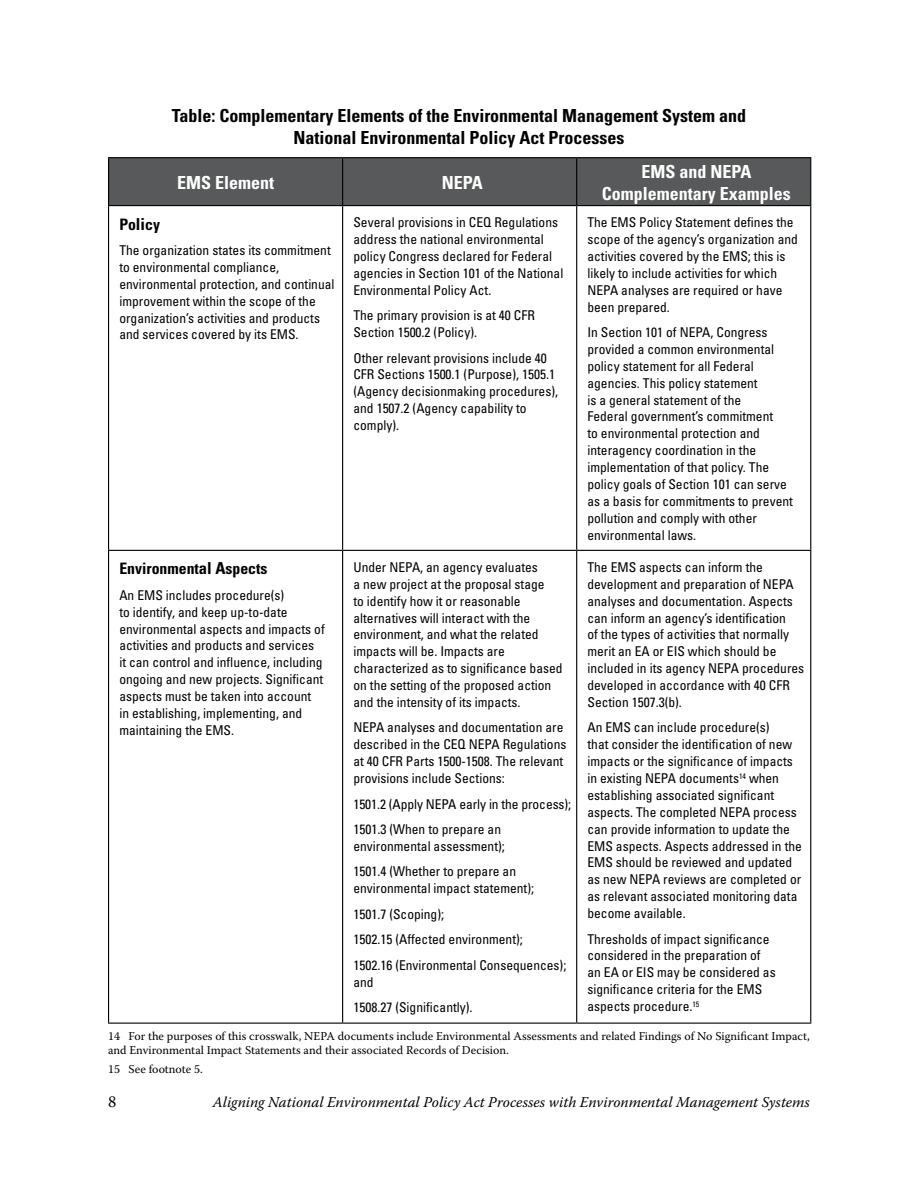
<style>
.page{position:relative;width:918px;height:1188px;background:#fff}
.page>*{position:absolute;margin:0;border:0;box-sizing:border-box;transform-origin:0 0}
.t1{font:700 condensed 18px/21.6px "Univers";color:#000;text-align:center}
.t2{font:700 condensed 18px/21.6px "Univers";color:#fff;text-align:center}
.t3{font:700 condensed 15.75px "Univers";color:#000}
.t4{font:italic 15px "Warnock Pro";color:#000}
.t5{font:condensed 13.5px/16.8px "Univers";color:#000}
.t6{font:12px/14.4px "Warnock Pro";color:#000}
.s1{font-size:16.5px}
</style>
<div class="page">
<div style="left:109px;top:158px;width:701px;height:47px;background:#58595b"></div>
<hr style="left:108px;top:157px;width:235px;height:1px;background:#000">
<hr style="left:108px;top:158px;width:1px;height:47px;background:#000">
<hr style="left:343px;top:157px;width:234px;height:1px;background:#000">
<hr style="left:342px;top:158px;width:1px;height:47px;background:#000">
<hr style="left:577px;top:157px;width:234px;height:1px;background:#000">
<hr style="left:576px;top:158px;width:1px;height:47px;background:#000">
<hr style="left:810px;top:158px;width:1px;height:47px;background:#000">
<hr style="left:108px;top:205px;width:235px;height:1px;background:#000">
<hr style="left:108px;top:206px;width:1px;height:344px;background:#000">
<hr style="left:343px;top:205px;width:234px;height:1px;background:#000">
<hr style="left:342px;top:206px;width:1px;height:344px;background:#000">
<hr style="left:577px;top:205px;width:234px;height:1px;background:#000">
<hr style="left:576px;top:206px;width:1px;height:344px;background:#000">
<hr style="left:810px;top:206px;width:1px;height:344px;background:#000">
<hr style="left:108px;top:550px;width:235px;height:1px;background:#000">
<hr style="left:108px;top:551px;width:1px;height:472px;background:#000">
<hr style="left:343px;top:550px;width:234px;height:1px;background:#000">
<hr style="left:342px;top:551px;width:1px;height:472px;background:#000">
<hr style="left:577px;top:550px;width:234px;height:1px;background:#000">
<hr style="left:576px;top:551px;width:1px;height:472px;background:#000">
<hr style="left:810px;top:551px;width:1px;height:472px;background:#000">
<hr style="left:108px;top:1023px;width:235px;height:1px;background:#000">
<hr style="left:343px;top:1023px;width:234px;height:1px;background:#000">
<hr style="left:577px;top:1023px;width:234px;height:1px;background:#000">
<h1 class="t1" style="left:172px;top:105px;width:576px">Table: Complementary Elements of the Environmental Management System and<br>National Environmental Policy Act Processes</h1>
<h1 class="t2" style="left:177px;top:172px;width:99px">EMS Element</h1>
<h1 class="t2" style="left:442px;top:172px;width:43px">NEPA</h1>
<h1 class="t2" style="left:602px;top:161px;width:190px">EMS and NEPA<br>Complementary Examples</h1>
<p class="t3" style="left:119px;top:214px;width:42px">Po<span class="s1">li</span>cy</p>
<p class="t5" style="left:119px;top:242px;width:217px">The organization states its commitment to environmental compliance, environmental protection, and continual improvement within the scope of the organization’s activities and products and services covered by its EMS.</p>
<p class="t3" style="left:119px;top:559px;width:150px">Environment<span class="s1">al A</span>spects</p>
<p class="t5" style="left:119px;top:586px;width:207px">An EMS includes procedure(s)<br>to identify, and keep up-to-date environmental aspects and impacts of activities and products and services<br>it can control and influence, including ongoing and new projects. Significant aspects must be taken into account<br>in establishing, implementing, and maintaining the EMS.</p>
<p class="t5" style="left:353px;top:214px;width:211px">Several provisions in CEQ Regulations address the national environmental policy Congress declared for Federal agencies in Section 101 of the National Environmental Policy Act.</p>
<p class="t5" style="left:353px;top:307px;width:183px">The primary provision is at 40 CFR<br>Section 1500.2 (Policy).</p>
<p class="t5" style="left:353px;top:349px;width:206px">Other relevant provisions include 40<br>CFR Sections 1500.1 (Purpose), 1505.1 (Agency decisionmaking procedures), and 1507.2 (Agency capability to comply).</p>
<p class="t5" style="left:353px;top:559px;width:211px">Under NEPA, an agency evaluates<br>a new project at the proposal stage<br>to identify how it or reasonable alternatives will interact with the environment, and what the related impacts will be. Impacts are characterized as to significance based on the setting of the proposed action and the intensity of its impacts.</p>
<p class="t5" style="left:353px;top:719px;width:215px">NEPA analyses and documentation are described in the CEQ NEPA Regulations at 40 CFR Parts 1500-1508. The relevant provisions include Sections:</p>
<p class="t5" style="left:353px;top:791px;width:219px;line-height:25.5px">1501.2 (Apply NEPA early in the process);<br>1501.3 (When to prepare an</p>
<p class="t5" style="left:353px;top:833px;width:164px;line-height:25.5px">environmental assessment);<br>1501.4 (Whether to prepare an</p>
<p class="t5" style="left:353px;top:876px;width:214px;line-height:25.5px">environmental impact statement);<br>1501.7 (Scoping);<br>1502.15 (Affected environment);<br>1502.16 (Environmental Consequences);</p>
<p class="t5" style="left:353px;top:969px;width:121px;line-height:25.5px">and<br>1508.27 (Significantly).</p>
<p class="t5" style="left:587px;top:214px;width:212px">The EMS Policy Statement defines the scope of the agency’s organization and activities covered by the EMS; this is likely to include activities for which NEPA analyses are required or have been prepared.</p>
<p class="t5" style="left:587px;top:324px;width:207px">In Section 101 of NEPA, Congress provided a common environmental policy statement for all Federal agencies. This policy statement<br>is a general statement of the<br>Federal government’s commitment<br>to environmental protection and interagency coordination in the implementation of that policy. The policy goals of Section 101 can serve as a basis for commitments to prevent pollution and comply with other environmental laws.</p>
<p class="t5" style="left:587px;top:559px;width:218px">The EMS aspects can inform the development and preparation of NEPA analyses and documentation. Aspects can inform an agency’s identification<br>of the types of activities that normally merit an EA or EIS which should be included in its agency NEPA procedures developed in accordance with 40 CFR Section 1507.3(b).</p>
<p class="t5" style="left:587px;top:719px;width:216px">An EMS can include procedure(s)<br>that consider the identification of new impacts or the significance of impacts in existing NEPA documents<sup>14</sup> when establishing associated significant aspects. The completed NEPA process can provide information to update the EMS aspects. Aspects addressed in the EMS should be reviewed and updated as new NEPA reviews are completed or as relevant associated monitoring data become available.</p>
<p class="t5" style="left:587px;top:930px;width:190px">Thresholds of impact significance considered in the preparation of an EA or EIS may be considered as significance criteria for the EMS aspects procedure.<sup>15</sup></p>
<p class="t6" style="left:108px;top:1029px;width:703px">14 For the purposes of this crosswalk, NEPA documents include Environmental Assessments and related Findings of No Significant Impact, and Environmental Impact Statements and their associated Records of Decision.</p>
<p class="t6" style="left:108px;top:1062px;width:96px">15 See footnote 5.</p>
<p class="t4" style="left:213px;top:1093px;width:599px">Aligning National Environmental Policy Act Processes with Environmental Management Systems</p>
</div>
